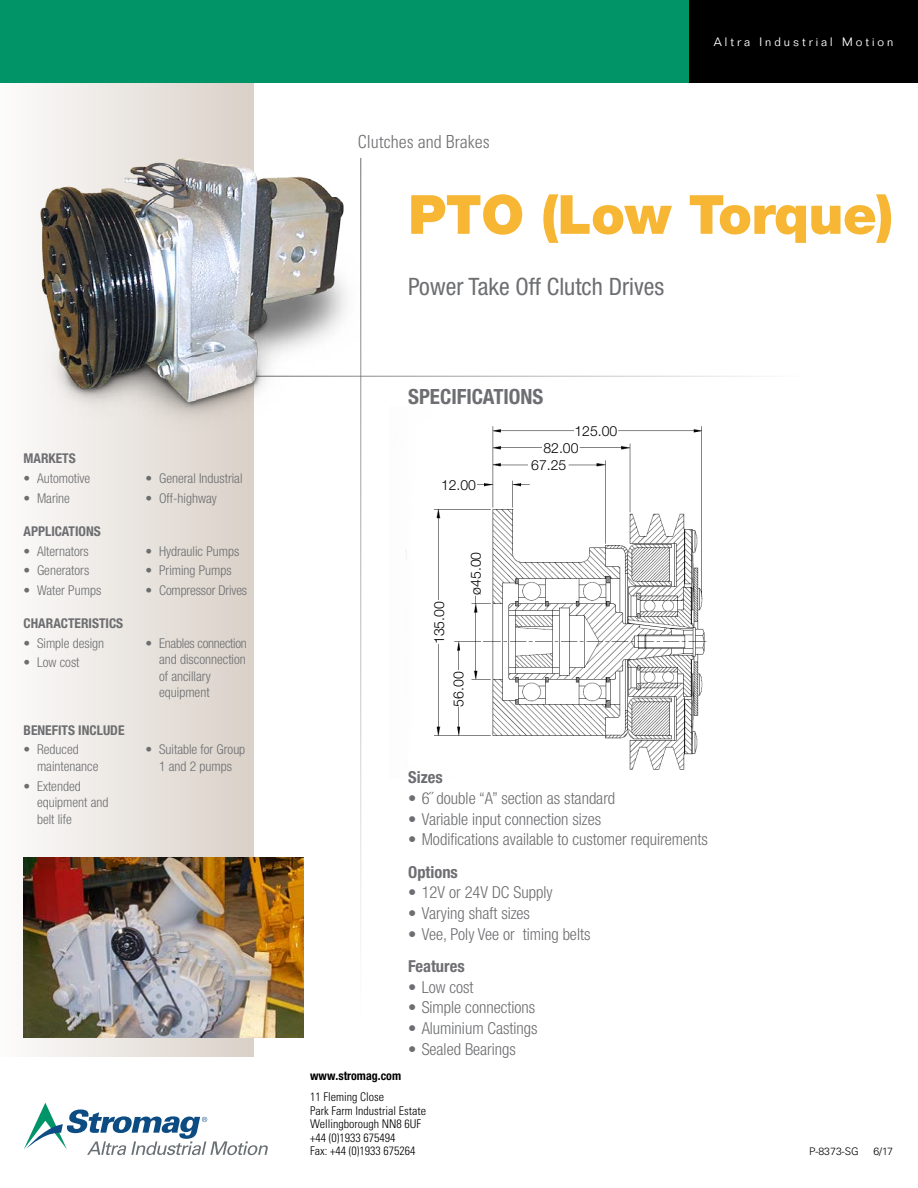
<style>
.page{position:relative;width:918px;height:1188px;background:#fff}
.page>*{position:absolute;margin:0;border:0;box-sizing:border-box;transform-origin:0 0}
.t1{font:900 54px "Helvetica Neue LT Std";letter-spacing:-.01em;color:#f7b633}
.Sub-Title{font:condensed 24px "Helvetica Neue LT Std";color:#6d6e71}
.Body_11pt__Grey{font:700 condensed 21px "Helvetica Neue LT Std";color:#6d6e71}
.t2{font:300 condensed 18px "Univers LT Std";color:#6d6e71}
.t3{font:300 condensed 16.5px "Helvetica Neue LT Std";color:#6d6e71}
.t4{font:700 condensed 16.5px "Helvetica Neue LT Std";color:#6d6e71}
.t5{font:300 13.95px "Helvetica Neue LT Std";color:#000}
.t6{font:300 condensed 13.5px/16.5px "Helvetica Neue LT Std";color:#6d6e71}
.t7{font:700 condensed 13.5px "Helvetica Neue LT Std";color:#6d6e71}
.t8{font:300 condensed 12px "Univers LT Std";color:#000}
.t9{font:300 12px "Folio Std";letter-spacing:.25em;color:#fff}
.t10{font:700 condensed 12px "Helvetica Neue LT Std";color:#000}
.t11{font:300 10.5px "Univers LT Std";color:#000}
</style>
<div class="page">
<div style="left:0;top:82px;width:254px;height:975px;background:linear-gradient(to right,#fcfcfb,#dad1c8)"></div>
<div style="left:0;top:0;width:918px;height:82px;background:#009467"></div>
<div style="left:689px;top:0;width:229px;height:82px;background:#000"></div>
<hr style="left:360px;top:158px;width:1px;height:858px;background:#6d6e71">
<hr style="left:254px;top:376px;width:552px;height:1px;background:#6d6e71">
<svg style="left:24px;top:1103px;width:244px;height:52px"></svg>
<img style="left:406px;top:426px;width:301px;height:344px">
<div style="left:574px;top:424px;width:44px;height:14px;background:#fff"></div>
<div style="left:542px;top:441px;width:36px;height:14px;background:#fff"></div>
<div style="left:528px;top:458px;width:39px;height:15px;background:#fff"></div>
<div style="left:438px;top:479px;width:39px;height:14px;background:#fff"></div>
<div style="left:465px;top:548px;width:20px;height:47px;background:#fff"></div>
<div style="left:429px;top:600px;width:17px;height:44px;background:#fff"></div>
<div style="left:450px;top:670px;width:16px;height:37px;background:#fff"></div>
<img style="left:0;top:122px;width:361px;height:315px">
<img style="left:24px;top:857px;width:280px;height:180px">
<p class="t7" style="left:24px;top:451px;width:54px">MARKETS</p>
<p class="t6" style="left:24px;top:470px;width:68px">• Automotive</p>
<p class="t6" style="left:24px;top:490px;width:48px">• Marine</p>
<p class="t7" style="left:24px;top:523px;width:79px">APPLICATIONS</p>
<p class="t6" style="left:24px;top:542px;width:67px">• Alternators</p>
<p class="t6" style="left:24px;top:562px;width:67px">• Generators</p>
<p class="t6" style="left:24px;top:582px;width:79px">• Water Pumps</p>
<p class="t7" style="left:24px;top:615px;width:101px">CHARACTERISTICS</p>
<p class="t6" style="left:24px;top:635px;width:82px">• Simple design</p>
<p class="t6" style="left:24px;top:654px;width:57px">• Low cost</p>
<p class="t7" style="left:24px;top:722px;width:102px">BENEFITS INCLUDE</p>
<p class="t6" style="left:37px;top:741px;width:63px;text-indent:-14px">• Reduced maintenance</p>
<p class="t6" style="left:37px;top:778px;width:73px;text-indent:-14px">• Extended equipment and belt life</p>
<p class="t6" style="left:146px;top:470px;width:98px">• General Industrial</p>
<p class="t6" style="left:146px;top:490px;width:73px">• Off-highway</p>
<p class="t6" style="left:146px;top:542px;width:95px">• Hydraulic Pumps</p>
<p class="t6" style="left:146px;top:562px;width:88px">• Priming Pumps</p>
<p class="t6" style="left:146px;top:582px;width:103px">• Compressor Drives</p>
<p class="t6" style="left:159px;top:635px;width:89px;text-indent:-14px">• Enables connection and disconnection of ancillary equipment</p>
<p class="t6" style="left:146px;top:741px;width:101px;text-align:center">• Suitable for Group<br>1 and 2 pumps</p>
<p class="t2" style="left:358px;top:131px;width:133px">Clutches and Brakes</p>
<p class="t9" style="left:714px;top:34px;width:181px">Altra Industrial Motion</p>
<p class="t1" style="left:408px;top:182px;width:487px">PTO (Low Torque)</p>
<p class="Sub-Title" style="left:408px;top:273px;width:258px">Power Take Off Clutch Drives</p>
<p class="Body_11pt__Grey" style="left:408px;top:384px;width:137px">SPECIFICATIONS</p>
<p class="t5" style="left:441px;top:477px;width:37px">12.00</p>
<p class="t5" style="left:431px;top:644px;width:44px;rotate:-90deg">135.00</p>
<p class="t5" style="left:467px;top:595px;width:44px;rotate:-90deg">ø45.00</p>
<p class="t5" style="left:450px;top:707px;width:37px;rotate:-90deg">56.00</p>
<p class="t5" style="left:574px;top:423px;width:44px">125.00</p>
<p class="t5" style="left:543px;top:440px;width:37px">82.00</p>
<p class="t5" style="left:531px;top:456px;width:37px">67.25</p>
<p class="t4" style="left:408px;top:767px;width:36px">Sizes</p>
<p class="t3" style="left:408px;top:789px;width:209px">• 6˝ double “A” section as standard</p>
<p class="t3" style="left:408px;top:809px;width:194px">• Variable input connection sizes</p>
<p class="t3" style="left:408px;top:830px;width:301px">• Modifications available to customer requirements</p>
<p class="t4" style="left:408px;top:862px;width:51px">Options</p>
<p class="t3" style="left:408px;top:883px;width:146px">• 12V or 24V DC Supply</p>
<p class="t3" style="left:408px;top:904px;width:123px">• Varying shaft sizes</p>
<p class="t3" style="left:408px;top:924px;width:184px">• Vee, Poly Vee or timing belts</p>
<p class="t4" style="left:408px;top:956px;width:58px">Features</p>
<p class="t3" style="left:408px;top:977px;width:67px">• Low cost</p>
<p class="t3" style="left:408px;top:998px;width:129px">• Simple connections</p>
<p class="t3" style="left:408px;top:1019px;width:131px">• Aluminium Castings</p>
<p class="t3" style="left:408px;top:1039px;width:109px">• Sealed Bearings</p>
<p class="t10" style="left:310px;top:1068px;width:93px">www.stromag.com</p>
<p class="t8" style="left:310px;top:1090px;width:75px">11 Fleming Close</p>
<p class="t8" style="left:310px;top:1103px;width:117px">Park Farm Industrial Estate</p>
<p class="t8" style="left:310px;top:1117px;width:113px">Wellingborough NN8 6UF</p>
<p class="t8" style="left:310px;top:1130px;width:87px">+44 (0)1933 675494</p>
<p class="t8" style="left:310px;top:1144px;width:107px">Fax: +44 (0)1933 675264</p>
<p class="t11" style="left:809px;top:1145px;width:51px">P-8373-SG</p>
<p class="t11" style="left:873px;top:1145px;width:21px">6/17</p>
</div>
